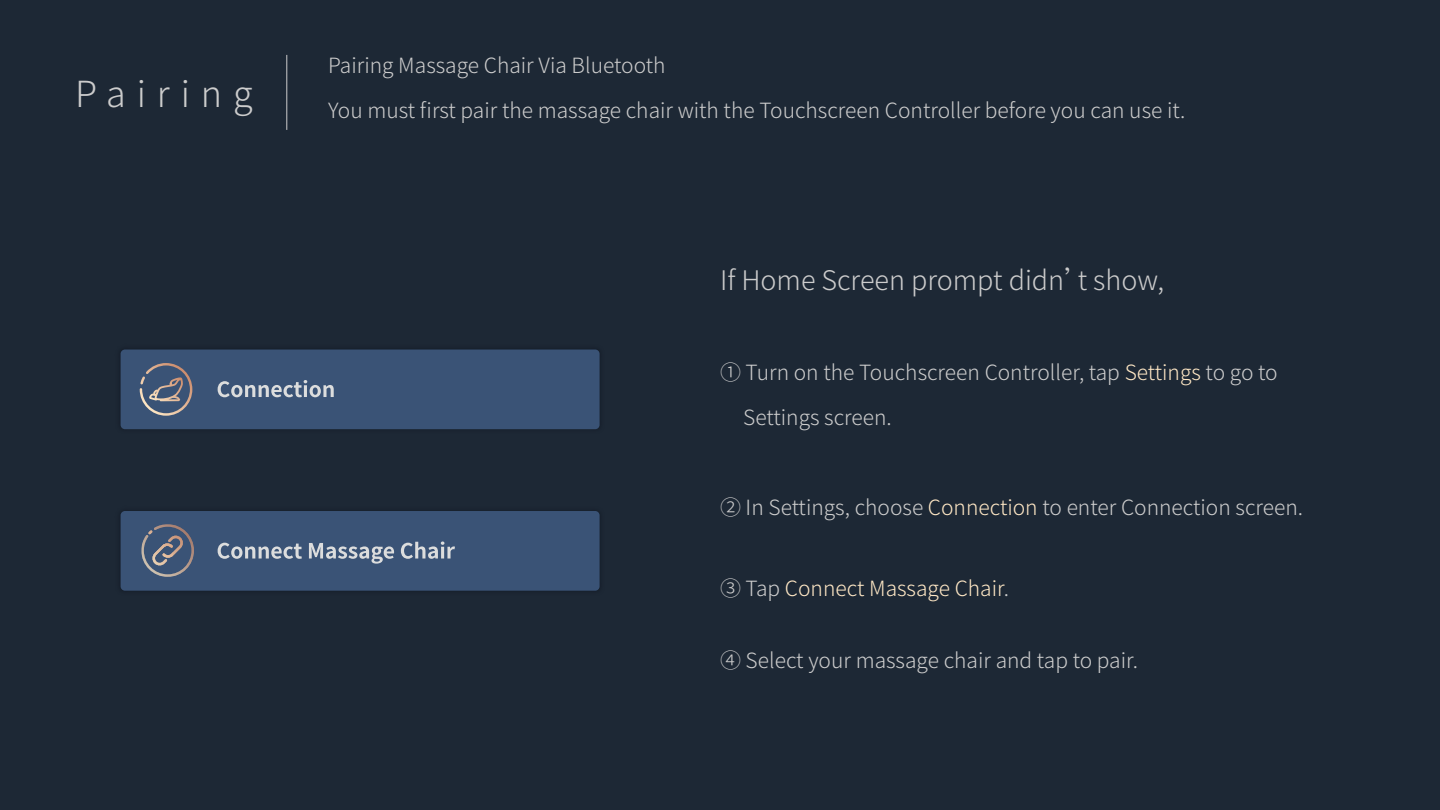
<style>
.page{position:relative;width:1440px;height:810px;background:#1d2835}
.page>*{position:absolute;margin:0;border:0;box-sizing:border-box;transform-origin:0 0}
.t1{font:300 36px "Source Han Sans CN";letter-spacing:.305em;color:#ccc}
.t2{font:300 27px "Source Han Sans CN";color:#ccc}
.t3{font:300 21px/45px "Source Han Sans CN";color:#ccc}
.t4{font:300 21px "Source Han Sans CN";color:#fee7c5}
.s1{color:#fee7c5}
.s2{color:#ccc}
</style>
<div class="page">
<hr style="left:286px;top:55px;width:1px;height:75px;background:#ccc">
<div style="left:121px;top:511px;width:479px;height:80px;background:#3a5376;border-radius:4px"></div>
<svg style="left:218px;top:543px;width:84px;height:16px"></svg>
<svg style="left:309px;top:543px;width:85px;height:21px"></svg>
<svg style="left:401px;top:541px;width:54px;height:18px"></svg>
<svg style="left:141px;top:524px;width:53px;height:53px"></svg>
<div style="left:121px;top:350px;width:479px;height:79px;background:#3a5376;border-radius:4px"></div>
<svg style="left:218px;top:380px;width:116px;height:17px"></svg>
<svg style="left:140px;top:363px;width:52px;height:53px"></svg>
<h1 class="t1" style="left:75px;top:73px;width:179px">Pairing</h1>
<p class="t3" style="left:328px;top:44px;width:859px">Pairing Massage Chair Via Bluetooth<br>You must first pair the massage chair with the Touchscreen Controller before you can use it.</p>
<p class="t2" style="left:720px;top:265px;width:446px">If Home Screen prompt didn’t show,</p>
<p class="t3" style="left:743px;top:350px;width:536px;text-indent:-23px">① Turn on the Touchscreen Controller, tap <span class="s1">Settings</span> to go to<br>Settings screen.</p>
<p class="t3" style="left:720px;top:485px;width:585px">② In Settings, choose <span class="s1">Connection</span> to enter Connection screen.</p>
<p class="t4" style="left:720px;top:577px;width:290px"><span class="s2">③ Tap</span> Connect Massage Chair<span class="s2">.</span></p>
<p class="t3" style="left:720px;top:638px;width:420px">④ Select your massage chair and tap to pair.</p>
</div>
